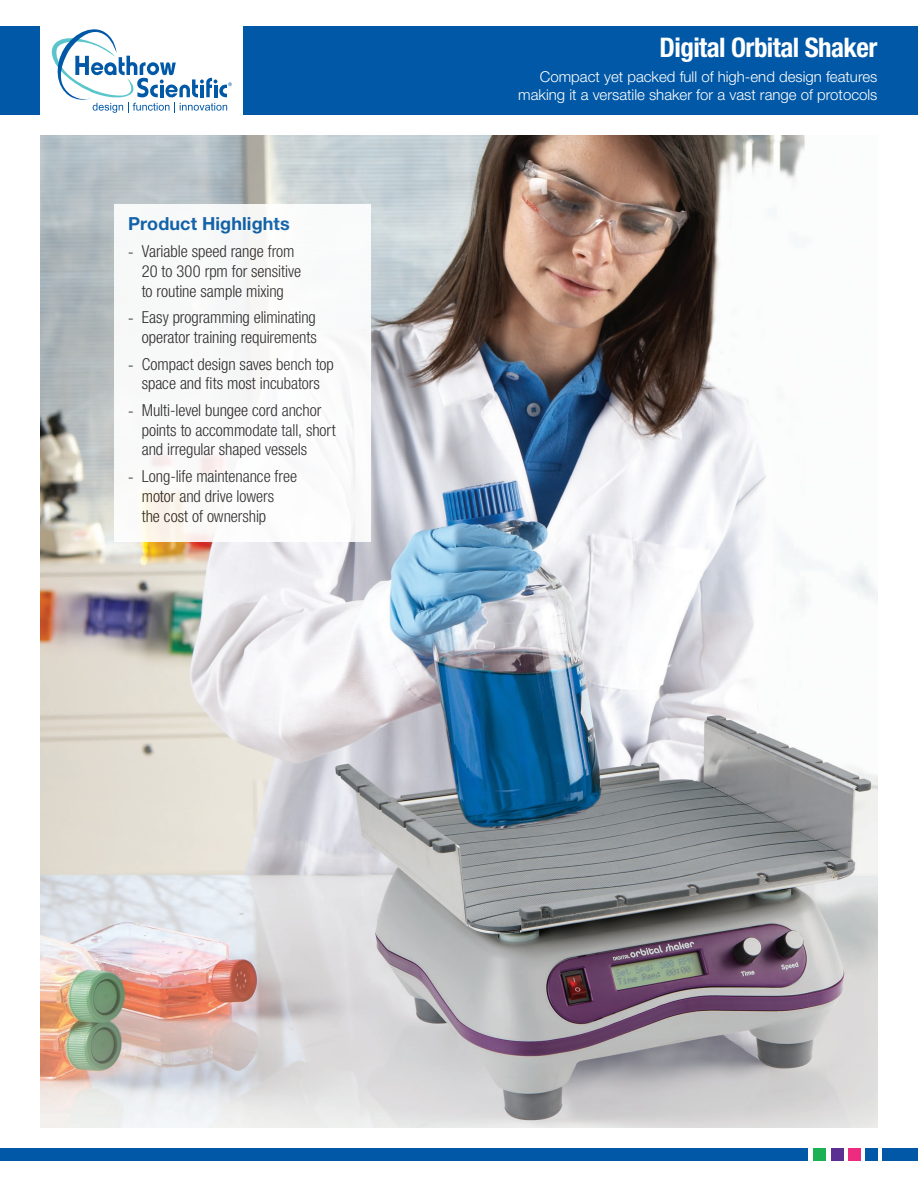
<style>
.page{position:relative;width:918px;height:1188px;background:#fff}
.page>*{position:absolute;margin:0;border:0;box-sizing:border-box;transform-origin:0 0}
.t1{font:700 condensed 27px "Helvetica Neue LT Std";letter-spacing:-.02em;color:#fff}
.t2{font:700 18px "Helvetica Neue LT Std";letter-spacing:.005em;color:#0158a6}
.t3{font:300 condensed 16.5px/19.8px "Helvetica Neue LT Std";letter-spacing:-.005em;color:#231f20}
.t4{font:300 15px/18px "Helvetica Neue LT Std";color:#fff;text-align:right}
.s1{font-family:"Avenir LT Std";font-stretch:normal}
</style>
<div class="page">
<img style="left:40px;top:135px;width:838px;height:992px">
<div style="left:243px;top:26px;width:675px;height:88px;background:#0158a6"></div>
<div style="left:0;top:26px;width:40px;height:88px;background:#0158a6"></div>
<svg style="left:51px;top:29px;width:181px;height:84px"></svg>
<div style="left:814px;top:1149px;width:12px;height:12px;background:#1db156"></div>
<div style="left:831px;top:1149px;width:12px;height:12px;background:#5a3092"></div>
<div style="left:848px;top:1149px;width:12px;height:12px;background:#ee2c7f"></div>
<div style="left:865px;top:1149px;width:12px;height:12px;background:#0158a6"></div>
<div style="left:0;top:1149px;width:808px;height:12px;background:#0158a6"></div>
<div style="left:882px;top:1149px;width:36px;height:12px;background:#0158a6"></div>
<div style="left:115px;top:204px;width:256px;height:338px;background:#fff"></div>
<p class="t2" style="left:128px;top:213px;width:163px">Product Highlights</p>
<p class="t3" style="left:142px;top:241px;width:161px;text-indent:-14px"><span class="s1">-</span> Variable speed range from<br>20 to 300 rpm for sensitive to routine sample mixing</p>
<p class="t3" style="left:128px;top:307px;width:190px;text-align:right"><span class="s1">-</span> Easy programming eliminating operator training requirements</p>
<p class="t3" style="left:128px;top:354px;width:207px;text-align:center"><span class="s1">-</span> Compact design saves bench top space and fits most incubators</p>
<p class="t3" style="left:142px;top:400px;width:195px;text-indent:-14px"><span class="s1">-</span> Multi-level bungee cord anchor points to accommodate tall, short and irregular shaped vessels</p>
<p class="t3" style="left:142px;top:466px;width:157px;text-indent:-14px"><span class="s1">-</span> Long-life maintenance free motor and drive lowers<br>the cost of ownership</p>
<h1 class="t1" style="left:660px;top:31px;width:219px">Digital Orbital Shaker</h1>
<p class="t4" style="left:518px;top:67px;width:361px">Compact yet packed full of high-end design features making it a versatile shaker for a vast range of protocols</p>
</div>
